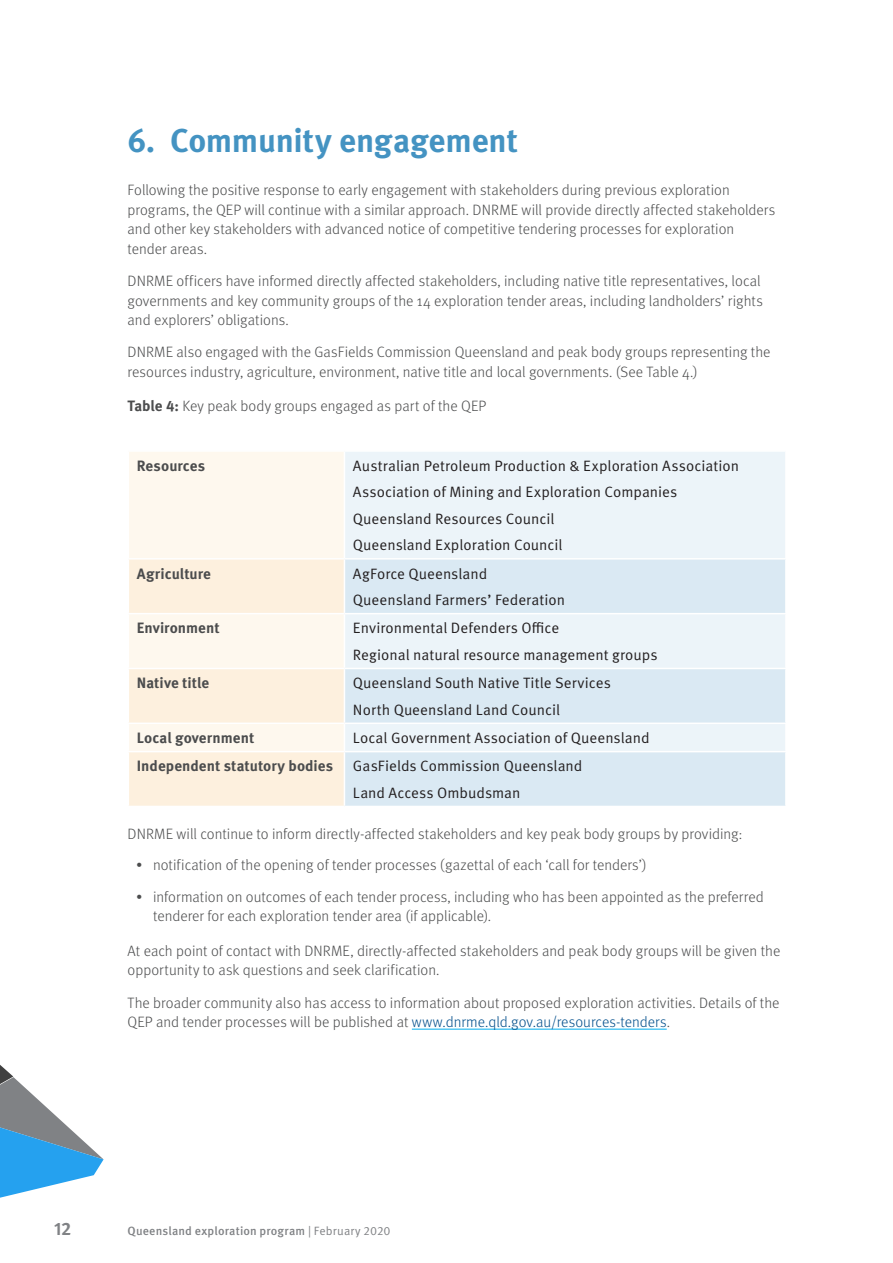
<style>
.page{position:relative;width:893px;height:1263px;background:#fff}
.page>*{position:absolute;margin:0;border:0;box-sizing:border-box;transform-origin:0 0}
.h01_num{font:700 33px "Meta OT";letter-spacing:-.01em;color:#4493c2}
.t1{font:700 18px "Meta OT";color:#808285}
.body{font:300 15px/19.5px "Meta";color:#4b4c4d}
.t2{font:15px "Meta OT";color:#231f20}
.t3{font:700 15px "Meta OT";color:#4b4c4d}
.t4{font:500 12px "Meta OT";letter-spacing:.015em;color:#808285}
.s1{font-family:"Meta OT";font-weight:700}
.s2{color:#004e8b}
.s3{font-weight:400}
</style>
<div class="page">
<svg style="left:0;top:1065px;width:104px;height:133px"></svg>
<hr style="left:412px;top:1029px;width:255px;height:1px;background:#00aeef">
<div style="left:129px;top:452px;width:215px;height:106px;background:#fef8ee"></div>
<div style="left:345px;top:452px;width:440px;height:106px;background:#ecf4f9"></div>
<svg style="left:129px;top:559px;width:215px;height:247px;background:#fdf2e3"></svg>
<svg style="left:345px;top:559px;width:440px;height:247px;background:#e0ecf5"></svg>
<hr style="left:128px;top:613px;width:216px;height:1px;background:#fff">
<hr style="left:344px;top:613px;width:443px;height:1px;background:#fff">
<hr style="left:128px;top:668px;width:216px;height:1px;background:#fff">
<hr style="left:344px;top:668px;width:443px;height:1px;background:#fff">
<hr style="left:128px;top:722px;width:216px;height:2px;background:#fff">
<hr style="left:344px;top:722px;width:443px;height:2px;background:#fff">
<hr style="left:128px;top:751px;width:216px;height:1px;background:#fff">
<hr style="left:344px;top:751px;width:443px;height:1px;background:#fff">
<h2 class="h01_num" style="left:128px;top:120px;width:392px">6. Community engagement</h2>
<p class="body" style="left:128px;top:180px;width:649px">Following the positive response to early engagement with stakeholders during previous exploration programs, the QEP will continue with a similar approach. DNRME will provide directly affected stakeholders and other key stakeholders with advanced notice of competitive tendering processes for exploration tender areas.</p>
<p class="body" style="left:128px;top:271px;width:637px">DNRME officers have informed directly affected stakeholders, including native title representatives, local governments and key community groups of the 14 exploration tender areas, including landholders’ rights and explorers’ obligations.</p>
<p class="body" style="left:128px;top:342px;width:644px">DNRME also engaged with the GasFields Commission Queensland and peak body groups representing the resources industry, agriculture, environment, native title and local governments. (See Table 4.)</p>
<p class="body" style="left:128px;top:396px;width:360px"><span class="s1">Table 4:</span> Key peak body groups engaged as part of the QEP</p>
<p class="t3" style="left:137px;top:456px;width:70px">Resources</p>
<p class="t2" style="left:353px;top:457px;width:388px">Australian Petroleum Production &amp; Exploration Association</p>
<p class="t2" style="left:353px;top:483px;width:326px">Association of Mining and Exploration Companies</p>
<p class="t2" style="left:353px;top:510px;width:203px">Queensland Resources Council</p>
<p class="t2" style="left:353px;top:536px;width:211px">Queensland Exploration Council</p>
<p class="t3" style="left:137px;top:564px;width:76px">Agriculture</p>
<p class="t2" style="left:353px;top:564px;width:136px">AgForce Queensland</p>
<p class="t2" style="left:353px;top:591px;width:214px">Queensland Farmers’ Federation</p>
<p class="t3" style="left:137px;top:619px;width:84px">Environment</p>
<p class="t2" style="left:353px;top:619px;width:208px">Environmental Defenders Office</p>
<p class="t2" style="left:353px;top:646px;width:306px">Regional natural resource management groups</p>
<p class="t3" style="left:137px;top:674px;width:74px">Native title</p>
<p class="t2" style="left:353px;top:674px;width:259px">Queensland South Native Title Services</p>
<p class="t2" style="left:353px;top:700px;width:209px">North Queensland Land Council</p>
<p class="t3" style="left:137px;top:728px;width:119px">Local government</p>
<p class="t2" style="left:353px;top:729px;width:298px">Local Government Association of Queensland</p>
<p class="t3" style="left:137px;top:757px;width:198px">Independent statutory bodies</p>
<p class="t2" style="left:353px;top:757px;width:231px">GasFields Commission Queensland</p>
<p class="t2" style="left:353px;top:784px;width:169px">Land Access Ombudsman</p>
<p class="body" style="left:128px;top:824px;width:616px">DNRME will continue to inform directly-affected stakeholders and key peak body groups by providing:</p>
<p class="body" style="left:136px;top:854px;width:512px">• notification of the opening of tender processes (gazettal of each ‘call for tenders’)</p>
<p class="body" style="left:153px;top:887px;width:612px;text-indent:-17px">• information on outcomes of each tender process, including who has been appointed as the preferred tenderer for each exploration tender area (if applicable).</p>
<p class="body" style="left:128px;top:941px;width:654px">At each point of contact with DNRME, directly-affected stakeholders and peak body groups will be given the opportunity to ask questions and seek clarification.</p>
<p class="body" style="left:128px;top:992px;width:653px">The broader community also has access to information about proposed exploration activities. Details of the<br>QEP and tender processes will be published at <span class="s2">www.dnrme.qld.gov.au/resources-tenders</span>.</p>
<p class="t1" style="left:54px;top:1217px;width:19px">12</p>
<p class="t4" style="left:128px;top:1224px;width:265px">Queensland exploration program <span class="s3">| February 2020</span></p>
</div>
